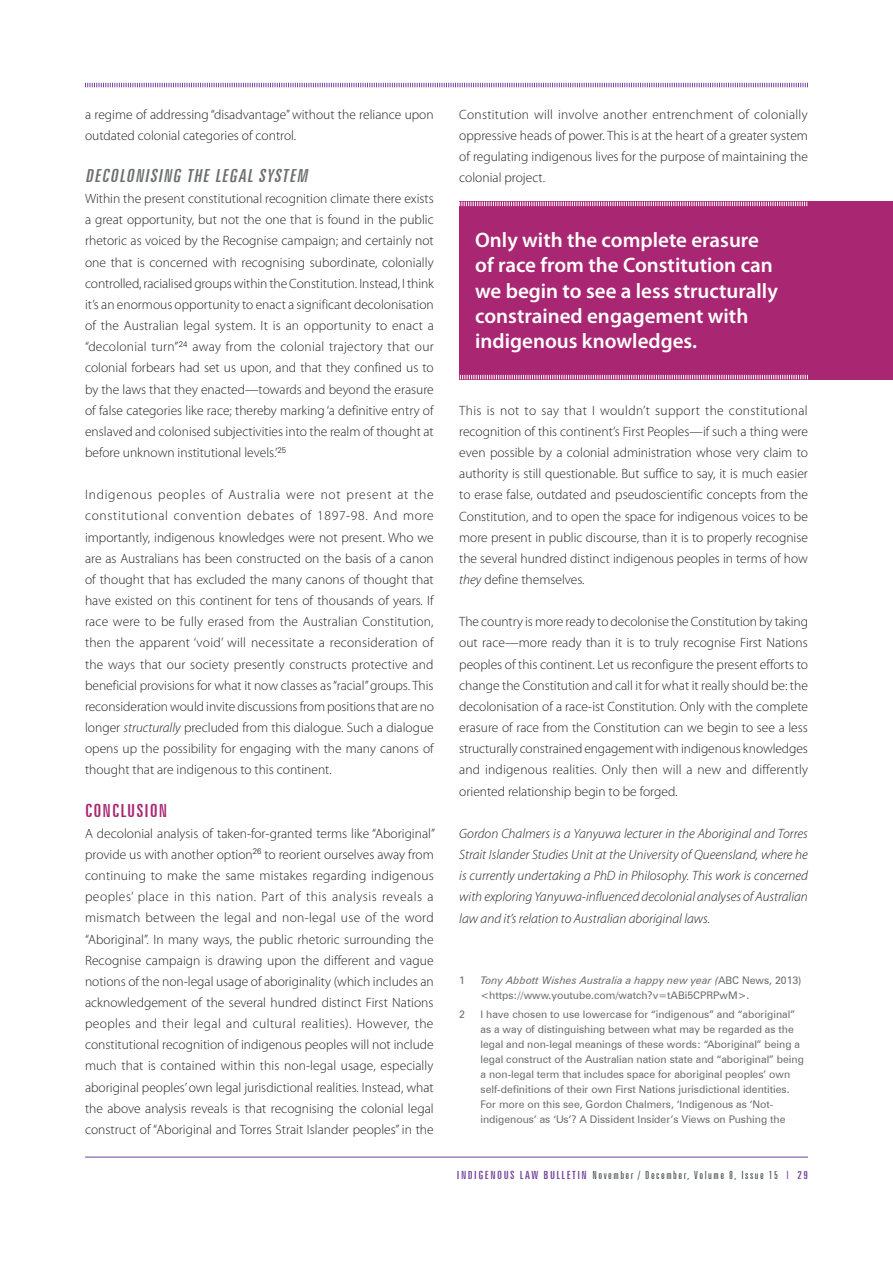
<style>
.page{position:relative;width:893px;height:1263px;background:#fff}
.page>*{position:absolute;margin:0;border:0;box-sizing:border-box;transform-origin:0 0}
.t1{font:600 21px/25.2px "Myriad Pro";color:#fff}
.t2{font:italic extra-condensed 18px "Zurich BT";color:#6c6f6f;scale:1.15 1}
.t3{font:extra-condensed 18px "Zurich BT";letter-spacing:.05em;color:#a92772;scale:1.15 1}
.t4{font:300 13.5px/21.1px "Myriad Pro";color:#231f20;text-align:justify}
.t5{font:italic 300 13.5px/21.1px "Myriad Pro";color:#231f20;text-align:justify}
.t6{font:300 extra-condensed 11.25px "Zurich BT";letter-spacing:.115em;color:#364141;scale:1.15 1}
.t7{font:10.5px/15px "Zurich BT";color:#6c6d70}
.s1{font-style:italic}
.s2{font-weight:400;color:#74439a}
.s3{color:#74439a}
</style>
<div class="page">
<hr style="left:85px;top:1157px;width:723px;height:1px;background:#74439a">
<svg style="left:85px;top:82px;width:723px;height:6px"></svg>
<div style="left:459px;top:202px;width:434px;height:178px;background:#a92772"></div>
<svg style="left:460px;top:375px;width:348px;height:4px"></svg>
<svg style="left:459px;top:202px;width:348px;height:4px"></svg>
<p class="t4" style="left:85px;top:104px;width:350px">a regime of addressing “disadvantage” without the reliance upon outdated colonial categories of control.</p>
<h2 class="t2" style="left:85px;top:165px;width:198px">DECOLONISING THE LEGAL SYSTEM</h2>
<p class="t4" style="left:85px;top:188px;width:350px">Within the present constitutional recognition climate there exists a great opportunity, but not the one that is found in the public rhetoric as voiced by the Recognise campaign; and certainly not one that is concerned with recognising subordinate, colonially controlled, racialised groups within the Constitution. Instead, I think it’s an enormous opportunity to enact a significant decolonisation of the Australian legal system. It is an opportunity to enact a “decolonial turn”<sup>24</sup> away from the colonial trajectory that our colonial forbears had set us upon, and that they confined us to by the laws that they enacted—towards and beyond the erasure of false categories like race; thereby marking ‘a definitive entry of enslaved and colonised subjectivities into the realm of thought at before unknown institutional levels.’<sup>25</sup></p>
<p class="t4" style="left:85px;top:484px;width:350px">Indigenous peoples of Australia were not present at the constitutional convention debates of 1897-98. And more importantly, indigenous knowledges were not present. Who we are as Australians has been constructed on the basis of a canon of thought that has excluded the many canons of thought that have existed on this continent for tens of thousands of years. If race were to be fully erased from the Australian Constitution, then the apparent ‘void’ will necessitate a reconsideration of the ways that our society presently constructs protective and beneficial provisions for what it now classes as “racial” groups. This reconsideration would invite discussions from positions that are no longer <span class="s1">structurally</span> precluded from this dialogue. Such a dialogue opens up the possibility for engaging with the many canons of thought that are indigenous to this continent.</p>
<h2 class="t3" style="left:85px;top:800px;width:73px">CONCLUSION</h2>
<p class="t4" style="left:85px;top:823px;width:351px">A decolonial analysis of taken-for-granted terms like “Aboriginal” provide us with another option<sup>26</sup> to reorient ourselves away from continuing to make the same mistakes regarding indigenous peoples’ place in this nation. Part of this analysis reveals a mismatch between the legal and non-legal use of the word “Aboriginal”. In many ways, the public rhetoric surrounding the Recognise campaign is drawing upon the different and vague notions of the non-legal usage of aboriginality (which includes an acknowledgement of the several hundred distinct First Nations peoples and their legal and cultural realities). However, the constitutional recognition of indigenous peoples will not include much that is contained within this non-legal usage, especially aboriginal peoples’ own legal jurisdictional realities. Instead, what the above analysis reveals is that recognising the colonial legal construct of “Aboriginal and Torres Strait Islander peoples” in the</p>
<p class="t4" style="left:459px;top:104px;width:350px">Constitution will involve another entrenchment of colonially oppressive heads of power. This is at the heart of a greater system of regulating indigenous lives for the purpose of maintaining the colonial project.</p>
<h1 class="t1" style="left:475px;top:228px;width:304px">Only with the complete erasure of race from the Constitution can we begin to see a less structurally constrained engagement with indigenous knowledges.</h1>
<p class="t4" style="left:459px;top:400px;width:350px">This is not to say that I wouldn’t support the constitutional recognition of this continent’s First Peoples—if such a thing were even possible by a colonial administration whose very claim to authority is still questionable. But suffice to say, it is much easier to erase false, outdated and pseudoscientific concepts from the Constitution, and to open the space for indigenous voices to be more present in public discourse, than it is to properly recognise the several hundred distinct indigenous peoples in terms of how <span class="s1">they</span> define themselves.</p>
<p class="t4" style="left:459px;top:611px;width:350px">The country is more ready to decolonise the Constitution by taking out race—more ready than it is to truly recognise First Nations peoples of this continent. Let us reconfigure the present efforts to change the Constitution and call it for what it really should be: the decolonisation of a race-ist Constitution. Only with the complete erasure of race from the Constitution can we begin to see a less structurally constrained engagement with indigenous knowledges and indigenous realities. Only then will a new and differently oriented relationship begin to be forged.</p>
<p class="t5" style="left:459px;top:823px;width:350px">Gordon Chalmers is a Yanyuwa lecturer in the Aboriginal and Torres Strait Islander Studies Unit at the University of Queensland, where he is currently undertaking a PhD in Philosophy. This work is concerned with exploring Yanyuwa-influenced decolonial analyses of Australian law and it’s relation to Australian aboriginal laws.</p>
<p class="t7" style="left:459px;top:972px;width:7px">1</p>
<p class="t7" style="left:480px;top:972px;width:323px"><span class="s1">Tony Abbott Wishes Australia a happy new year (</span>ABC News, 2013) &lt;https://www.youtube.com/watch?v=tABi5CPRPwM&gt;.</p>
<p class="t7" style="left:459px;top:1007px;width:7px">2</p>
<p class="t7" style="left:480px;top:1007px;width:325px">I have chosen to use lowercase for “indigenous” and “aboriginal” as a way of distinguishing between what may be regarded as the legal and non-legal meanings of these words: “Aboriginal” being a legal construct of the Australian nation state and “aboriginal” being a non-legal term that includes space for aboriginal peoples’ own self-definitions of their own First Nations jurisdictional identities.<br>For more on this see, Gordon Chalmers, ‘Indigenous as ‘Not&shy;indigenous’ as ‘Us’? A Dissident Insider’s Views on Pushing the</p>
<p class="t6" style="left:457px;top:1169px;width:307px"><span class="s2">INDIGENOUS LAW BULLETIN</span> November / December, Volume 8, Issue 15 <span class="s3">I</span> <span class="s2">29</span></p>
</div>
